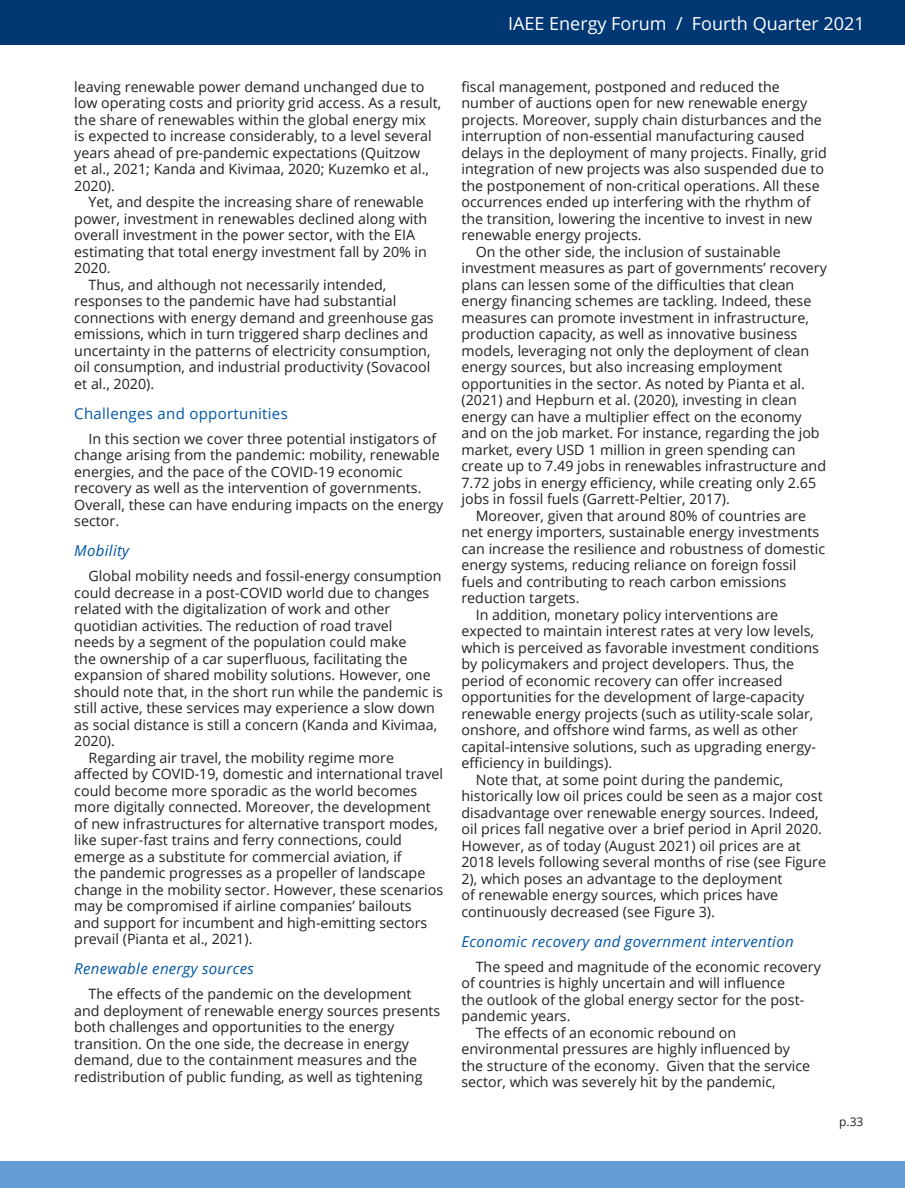
<style>
.page{position:relative;width:905px;height:1188px;background:#fff}
.page>*{position:absolute;margin:0;border:0;box-sizing:border-box;transform-origin:0 0}
.t1{font:18px "Open Sans";color:#fff}
.Heading_NEW{font:italic 15px "Open Sans";letter-spacing:.02em;color:#0155a5}
.Heading_NEW-2{font:15px "Open Sans";letter-spacing:.02em;color:#0155a5}
.Body_Text_NEW{font:14.25px/16.5px "Open Sans";color:#231f20}
.t2{font:12px "Open Sans";color:#231f20}
</style>
<div class="page">
<div style="left:0;top:0;width:904px;height:45px;background:#013874"></div>
<div style="left:0;top:1161px;width:904px;height:27px;background:#639dd4"></div>
<p class="t1" style="left:508px;top:11px;width:358px">IAEE Energy Forum / Fourth Quarter 2021</p>
<p class="Body_Text_NEW" style="left:74px;top:78px;width:368px">leaving renewable power demand unchanged due to low operating costs and priority grid access. As a result, the share of renewables within the global energy mix<br>is expected to increase considerably, to a level several years ahead of pre-pandemic expectations (Quitzow<br>et al., 2021; Kanda and Kivimaa, 2020; Kuzemko et al., 2020).</p>
<p class="Body_Text_NEW" style="left:74px;top:194px;width:354px;text-indent:14px">Yet, and despite the increasing share of renewable power, investment in renewables declined along with overall investment in the power sector, with the EIA estimating that total energy investment fall by 20% in 2020.</p>
<p class="Body_Text_NEW" style="left:74px;top:276px;width:361px;text-indent:14px">Thus, and although not necessarily intended, responses to the pandemic have had substantial connections with energy demand and greenhouse gas emissions, which in turn triggered sharp declines and uncertainty in the patterns of electricity consumption, oil consumption, and industrial productivity (Sovacool et al., 2020).</p>
<p class="Heading_NEW-2" style="left:74px;top:403px;width:215px">Challenges and opportunities</p>
<p class="Body_Text_NEW" style="left:74px;top:430px;width:371px;text-indent:14px">In this section we cover three potential instigators of change arising from the pandemic: mobility, renewable energies, and the pace of the COVID-19 economic recovery as well as the intervention of governments.<br>Overall, these can have enduring impacts on the energy sector.</p>
<p class="Heading_NEW" style="left:74px;top:540px;width:56px">Mobility</p>
<p class="Body_Text_NEW" style="left:74px;top:568px;width:370px;text-indent:14px">Global mobility needs and fossil-energy consumption could decrease in a post-COVID world due to changes related with the digitalization of work and other quotidian activities. The reduction of road travel<br>needs by a segment of the population could make<br>the ownership of a car superfluous, facilitating the expansion of shared mobility solutions. However, one should note that, in the short run while the pandemic is still active, these services may experience a slow down as social distance is still a concern (Kanda and Kivimaa, 2020).</p>
<p class="Body_Text_NEW" style="left:74px;top:749px;width:370px;text-indent:14px">Regarding air travel, the mobility regime more affected by COVID-19, domestic and international travel could become more sporadic as the world becomes more digitally connected. Moreover, the development of new infrastructures for alternative transport modes, like super-fast trains and ferry connections, could emerge as a substitute for commercial aviation, if<br>the pandemic progresses as a propeller of landscape change in the mobility sector. However, these scenarios may be compromised if airline companies’ bailouts<br>and support for incumbent and high-emitting sectors prevail (Pianta et al., 2021).</p>
<p class="Heading_NEW" style="left:74px;top:958px;width:181px">Renewable energy sources</p>
<p class="Body_Text_NEW" style="left:74px;top:986px;width:367px;text-indent:14px">The effects of the pandemic on the development and deployment of renewable energy sources presents both challenges and opportunities to the energy transition. On the one side, the decrease in energy demand, due to the containment measures and the redistribution of public funding, as well as tightening</p>
<p class="Body_Text_NEW" style="left:461px;top:78px;width:367px">fiscal management, postponed and reduced the number of auctions open for new renewable energy projects. Moreover, supply chain disturbances and the interruption of non-essential manufacturing caused delays in the deployment of many projects. Finally, grid integration of new projects was also suspended due to the postponement of non-critical operations. All these occurrences ended up interfering with the rhythm of the transition, lowering the incentive to invest in new renewable energy projects.</p>
<p class="Body_Text_NEW" style="left:461px;top:243px;width:367px;text-indent:14px">On the other side, the inclusion of sustainable investment measures as part of governments’ recovery plans can lessen some of the difficulties that clean energy financing schemes are tackling. Indeed, these measures can promote investment in infrastructure, production capacity, as well as innovative business models, leveraging not only the deployment of clean energy sources, but also increasing employment opportunities in the sector. As noted by Pianta et al. (2021) and Hepburn et al. (2020), investing in clean energy can have a multiplier effect on the economy and on the job market. For instance, regarding the job market, every USD 1 million in green spending can create up to 7.49 jobs in renewables infrastructure and 7.72 jobs in energy efficiency, while creating only 2.65 jobs in fossil fuels (Garrett-Peltier, 2017).</p>
<p class="Body_Text_NEW" style="left:461px;top:507px;width:365px;text-indent:14px">Moreover, given that around 80% of countries are net energy importers, sustainable energy investments can increase the resilience and robustness of domestic energy systems, reducing reliance on foreign fossil fuels and contributing to reach carbon emissions reduction targets.</p>
<p class="Body_Text_NEW" style="left:461px;top:606px;width:359px;text-indent:14px">In addition, monetary policy interventions are expected to maintain interest rates at very low levels, which is perceived as favorable investment conditions by policymakers and project developers. Thus, the period of economic recovery can offer increased opportunities for the development of large-capacity renewable energy projects (such as utility-scale solar, onshore, and offshore wind farms, as well as other capital-intensive solutions, such as upgrading energy&shy;efficiency in buildings).</p>
<p class="Body_Text_NEW" style="left:461px;top:771px;width:366px;text-indent:14px">Note that, at some point during the pandemic, historically low oil prices could be seen as a major cost disadvantage over renewable energy sources. Indeed, oil prices fall negative over a brief period in April 2020.<br>However, as of today (August 2021) oil prices are at 2018 levels following several months of rise (see Figure 2), which poses an advantage to the deployment<br>of renewable energy sources, which prices have continuously decreased (see Figure 3).</p>
<p class="Heading_NEW" style="left:461px;top:931px;width:334px">Economic recovery and government intervention</p>
<p class="Body_Text_NEW" style="left:461px;top:958px;width:361px;text-indent:14px">The speed and magnitude of the economic recovery of countries is highly uncertain and will influence<br>the outlook of the global energy sector for the post&shy;pandemic years.</p>
<p class="Body_Text_NEW" style="left:461px;top:1024px;width:350px;text-indent:14px">The effects of an economic rebound on environmental pressures are highly influenced by the structure of the economy. Given that the service sector, which was severely hit by the pandemic,</p>
<p class="t2" style="left:839px;top:1114px;width:26px">p.33</p>
</div>
